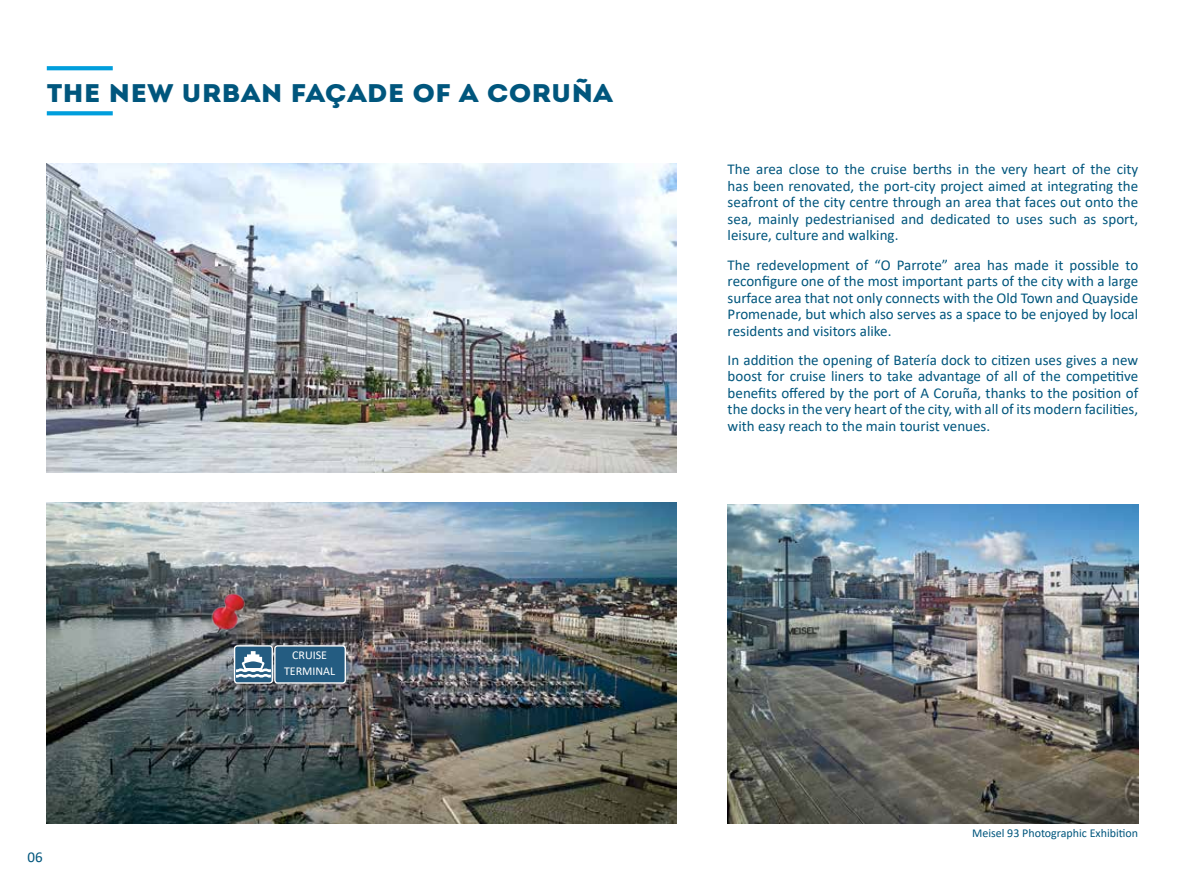
<style>
.page{position:relative;width:1200px;height:893px;background:#fff}
.page>*{position:absolute;margin:0;border:0;box-sizing:border-box;transform-origin:0 0}
.t1{font:25.5px "Intro";color:#00567d;scale:1.1 1}
.t2{font:15px/16.5px "Calibri";color:#00567d;text-align:justify}
.t3{font:12px "Calibri";color:#00567d}
.t4{font:12px/16.5px "Calibri";color:#fff;text-align:center}
</style>
<div class="page">
<svg style="left:47px;top:66px;width:66px;height:4px"></svg>
<svg style="left:47px;top:111px;width:66px;height:4px"></svg>
<img style="left:47px;top:164px;width:629px;height:308px">
<img style="left:47px;top:502px;width:629px;height:321px">
<img style="left:727px;top:505px;width:410px;height:318px">
<img style="left:200px;top:590px;width:58px;height:58px">
<svg style="left:236px;top:647px;width:35px;height:35px"></svg>
<div style="left:234px;top:645px;width:39px;height:39px;border:1px solid #fff;border-radius:3px"></div>
<div style="left:275px;top:646px;width:70px;height:37px;background:#245c81;border-radius:3px"></div>
<div style="left:274px;top:645px;width:72px;height:39px;border:1px solid #fff;border-radius:3px"></div>
<h1 class="t1" style="left:47px;top:77px;width:516px">THE NEW URBAN FAÇADE OF A CORUÑA</h1>
<p class="t2" style="left:28px;top:848px;width:17px">06</p>
<p class="t4" style="left:284px;top:646px;width:53px">CRUISE<br>TERMINAL</p>
<p class="t2" style="left:727px;top:161px;width:412px">The area close to the cruise berths in the very heart of the city has been renovated, the port-city project aimed at integrating the seafront of the city centre through an area that faces out onto the sea, mainly pedestrianised and dedicated to uses such as sport, leisure, culture and walking.</p>
<p class="t2" style="left:727px;top:256px;width:412px">The redevelopment of “O Parrote” area has made it possible to reconfigure one of the most important parts of the city with a large surface area that not only connects with the Old Town and Quayside Promenade, but which also serves as a space to be enjoyed by local residents and visitors alike.</p>
<p class="t2" style="left:727px;top:351px;width:412px">In addition the opening of Batería dock to citizen uses gives a new boost for cruise liners to take advantage of all of the competitive benefits offered by the port of A Coruña, thanks to the position of the docks in the very heart of the city, with all of its modern facilities, with easy reach to the main tourist venues.</p>
<p class="t3" style="left:971px;top:825px;width:167px">Meisel 93 Photographic Exhibition</p>
</div>
